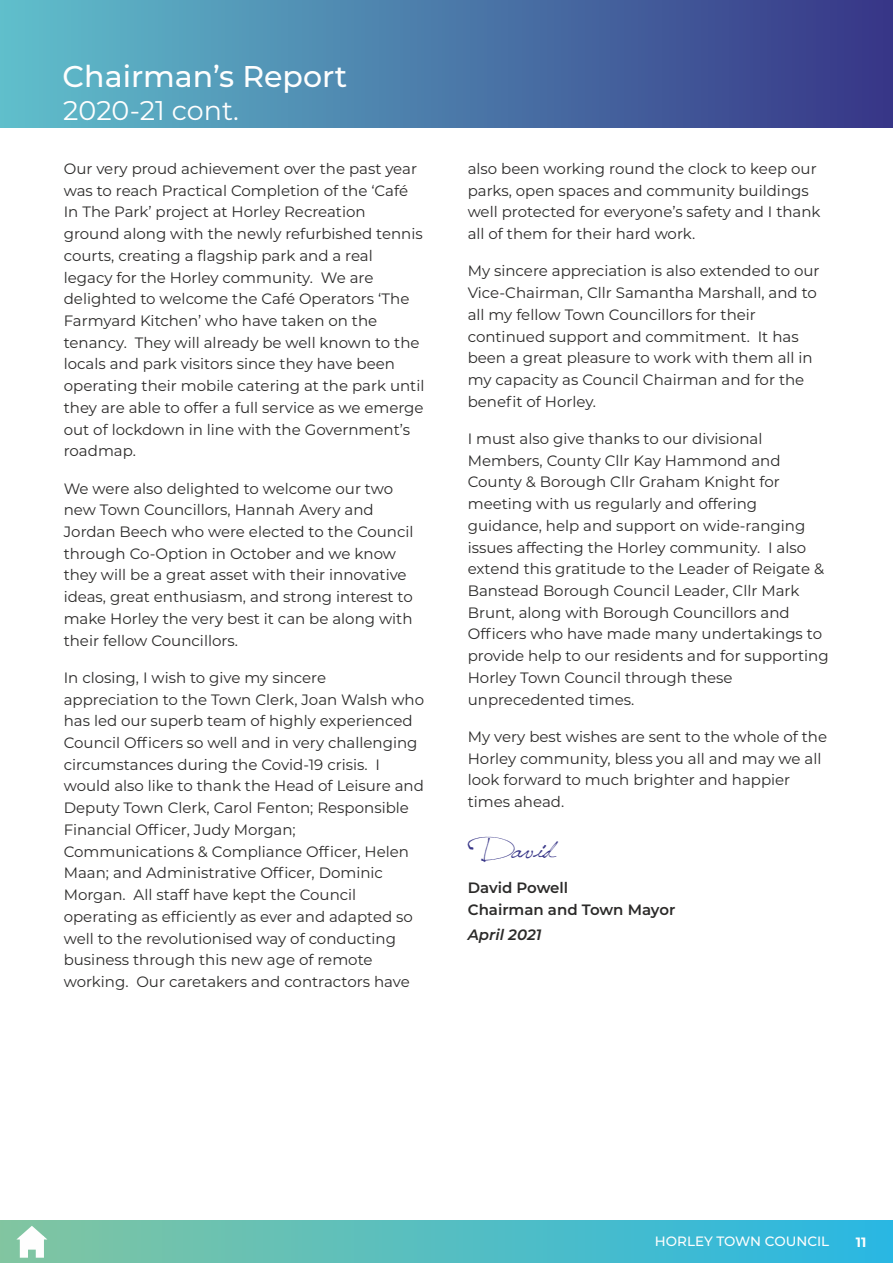
<style>
.page{position:relative;width:893px;height:1263px;background:#fff}
.page>*{position:absolute;margin:0;border:0;box-sizing:border-box;transform-origin:0 0}
.t1{font:36px "Jellyka Saint Andrew's Queen";color:#373587}
.t2{font:500 30px "Montserrat";color:#fefefe}
.t3{font:27px "Montserrat";color:#fefefe}
.t4{font:15px/21.8px "Montserrat";color:#2b2a29}
.t5{font:600 15px/21.8px "Montserrat";color:#2b2a29}
.t6{font:italic 600 15px "Montserrat";color:#2b2a29}
.t7{font:500 13.5px "Montserrat";color:#fefefe}
.t8{font:700 13.5px "Montserrat";color:#fefefe}
</style>
<div class="page">
<div style="left:0;top:1220px;width:893px;height:43px;background:linear-gradient(to right,#82c5a0,#29b7e3)"></div>
<div style="left:0;top:0;width:893px;height:128px;background:linear-gradient(to right,#60bfcc,#373587)"></div>
<svg style="left:16px;top:1226px;width:31px;height:32px"></svg>
<h2 class="t2" style="left:63px;top:58px;width:286px">Chairman’s Report</h2>
<h3 class="t3" style="left:63px;top:94px;width:177px">2020-21 cont.</h3>
<p class="t4" style="left:64px;top:158px;width:362px">Our very proud achievement over the past year was to reach Practical Completion of the ‘Café In The Park’ project at Horley Recreation ground along with the newly refurbished tennis courts, creating a flagship park and a real legacy for the Horley community. We are delighted to welcome the Café Operators ‘The Farmyard Kitchen’ who have taken on the tenancy. They will already be well known to the locals and park visitors since they have been operating their mobile catering at the park until they are able to offer a full service as we emerge out of lockdown in line with the Government’s roadmap.</p>
<p class="t4" style="left:64px;top:477px;width:351px">We were also delighted to welcome our two new Town Councillors, Hannah Avery and Jordan Beech who were elected to the Council through Co-Option in October and we know they will be a great asset with their innovative ideas, great enthusiasm, and strong interest to make Horley the very best it can be along with their fellow Councillors.</p>
<p class="t4" style="left:64px;top:667px;width:362px">In closing, I wish to give my sincere appreciation to the Town Clerk, Joan Walsh who has led our superb team of highly experienced Council Officers so well and in very challenging circumstances during the Covid-19 crisis. I would also like to thank the Head of Leisure and Deputy Town Clerk, Carol Fenton; Responsible Financial Officer, Judy Morgan; Communications &amp; Compliance Officer, Helen Maan; and Administrative Officer, Dominic Morgan. All staff have kept the Council operating as efficiently as ever and adapted so well to the revolutionised way of conducting business through this new age of remote working. Our caretakers and contractors have</p>
<p class="t4" style="left:468px;top:158px;width:354px">also been working round the clock to keep our parks, open spaces and community buildings well protected for everyone’s safety and I thank all of them for their hard work.</p>
<p class="t4" style="left:468px;top:260px;width:353px">My sincere appreciation is also extended to our Vice-Chairman, Cllr Samantha Marshall, and to all my fellow Town Councillors for their continued support and commitment. It has been a great pleasure to work with them all in my capacity as Council Chairman and for the benefit of Horley.</p>
<p class="t4" style="left:468px;top:428px;width:362px">I must also give thanks to our divisional Members, County Cllr Kay Hammond and County &amp; Borough Cllr Graham Knight for meeting with us regularly and offering guidance, help and support on wide-ranging issues affecting the Horley community. I also extend this gratitude to the Leader of Reigate &amp; Banstead Borough Council Leader, Cllr Mark Brunt, along with Borough Councillors and Officers who have made many undertakings to provide help to our residents and for supporting Horley Town Council through these unprecedented times.</p>
<p class="t4" style="left:468px;top:725px;width:361px">My very best wishes are sent to the whole of the Horley community, bless you all and may we all look forward to much brighter and happier times ahead.</p>
<h1 class="t1" style="left:481px;top:824px;width:76px">David</h1>
<p class="t5" style="left:468px;top:877px;width:209px">David Powell<br>Chairman and Town Mayor</p>
<p class="t6" style="left:468px;top:925px;width:75px">April 2021</p>
<p class="t7" style="left:655px;top:1233px;width:176px">HORLEY TOWN COUNCIL</p>
<p class="t8" style="left:856px;top:1233px;width:12px">11</p>
</div>
